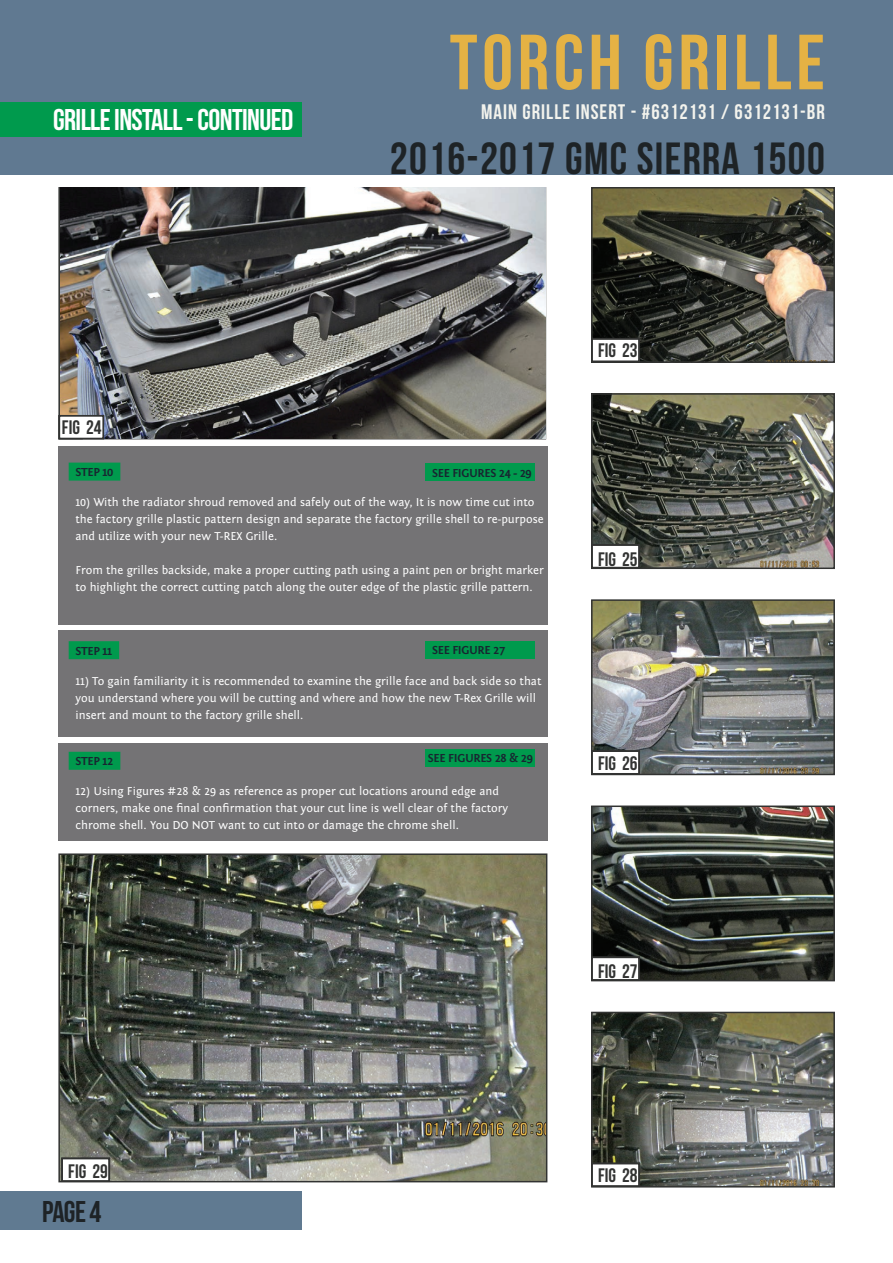
<style>
.page{position:relative;width:893px;height:1263px;background:#fff}
.page>*{position:absolute;margin:0;border:0;box-sizing:border-box;transform-origin:0 0}
.t1{font:78px "Bebas Neue";letter-spacing:.06em;color:#e5b244}
.t2{font:45px "Bebas Neue";letter-spacing:.03em;color:#1e2326}
.t3{font:30px "Bebas Neue";letter-spacing:-.02em;color:#fff}
.t4{font:30px "Bebas Neue";color:#1e2326}
.t5{font:21px "Bebas Neue";letter-spacing:.05em;color:#f3f3ed}
.t6{font:19.5px "Bebas Neue";color:#323332}
.t7{font:12px/17px "Fontin Sans";color:#fff}
.t8{font:700 12px "Fontin Sans";letter-spacing:-.02em;color:#182631}
</style>
<div class="page">
<div style="left:0;top:1191px;width:301px;height:39px;background:#607a91"></div>
<img style="left:61px;top:187px;width:484px;height:252px">
<div style="left:59px;top:416px;width:44px;height:23px;background:#fff"></div>
<div style="left:58px;top:415px;width:46px;height:24px;border:2px solid #323332"></div>
<img style="left:594px;top:808px;width:238px;height:170px">
<div style="left:591px;top:805px;width:244px;height:176px;border:2px solid #323332"></div>
<div style="left:591px;top:956px;width:49px;height:25px;background:#fff"></div>
<div style="left:591px;top:956px;width:49px;height:25px;border:2px solid #323332"></div>
<img style="left:594px;top:190px;width:238px;height:170px">
<div style="left:591px;top:187px;width:244px;height:176px;border:2px solid #323332"></div>
<div style="left:591px;top:338px;width:49px;height:24px;background:#fff"></div>
<div style="left:591px;top:338px;width:49px;height:24px;border:2px solid #323332"></div>
<img style="left:594px;top:1015px;width:238px;height:169px">
<div style="left:591px;top:1012px;width:244px;height:175px;border:2px solid #323332"></div>
<div style="left:591px;top:1163px;width:49px;height:24px;background:#fff"></div>
<div style="left:591px;top:1162px;width:49px;height:25px;border:2px solid #323332"></div>
<img style="left:594px;top:602px;width:238px;height:170px">
<div style="left:591px;top:599px;width:244px;height:176px;border:2px solid #323332"></div>
<div style="left:591px;top:750px;width:49px;height:25px;background:#fff"></div>
<div style="left:591px;top:750px;width:49px;height:25px;border:2px solid #323332"></div>
<img style="left:594px;top:396px;width:238px;height:170px">
<div style="left:591px;top:393px;width:244px;height:176px;border:2px solid #323332"></div>
<div style="left:591px;top:544px;width:49px;height:24px;background:#fff"></div>
<div style="left:591px;top:544px;width:49px;height:24px;border:2px solid #323332"></div>
<img style="left:61px;top:856px;width:483px;height:323px">
<div style="left:58px;top:853px;width:489px;height:329px;border:2px solid #323332"></div>
<div style="left:61px;top:1158px;width:49px;height:24px;background:#fff"></div>
<div style="left:61px;top:1157px;width:49px;height:25px;border:2px solid #323332"></div>
<div style="left:58px;top:446px;width:489px;height:179px;background:#747375"></div>
<div style="left:58px;top:630px;width:489px;height:106px;background:#747375"></div>
<div style="left:58px;top:743px;width:489px;height:98px;background:#747375"></div>
<div style="left:69px;top:463px;width:51px;height:18px;background:#009a4d"></div>
<div style="left:69px;top:641px;width:50px;height:18px;background:#009a4d"></div>
<div style="left:69px;top:752px;width:51px;height:18px;background:#009a4d"></div>
<div style="left:425px;top:463px;width:110px;height:18px;background:#009a4d"></div>
<div style="left:425px;top:748px;width:110px;height:18px;background:#009a4d"></div>
<div style="left:425px;top:641px;width:110px;height:18px;background:#009a4d"></div>
<div style="left:0;top:0;width:893px;height:174px;background:#607991"></div>
<div style="left:0;top:102px;width:302px;height:34px;background:#009a4d"></div>
<h3 class="t3" style="left:53px;top:103px;width:242px">GRILLE INSTALL - CONTINUED</h3>
<h3 class="t6" style="left:62px;top:416px;width:41px">FIG 24</h3>
<h1 class="t1" style="left:450px;top:20px;width:377px">TORCH GRILLE</h1>
<h3 class="t5" style="left:481px;top:100px;width:345px">MAIN GRILLE INSERT - #6312131 / 6312131-BR</h3>
<h2 class="t2" style="left:390px;top:134px;width:437px">2016-2017 GMC SIERRA 1500</h2>
<h3 class="t6" style="left:598px;top:340px;width:41px">FIG 23</h3>
<p class="t8" style="left:75px;top:466px;width:39px">STEP 10</p>
<p class="t7" style="left:75px;top:494px;width:470px">10) With the radiator shroud removed and safely out of the way, It is now time cut into the factory grille plastic pattern design and separate the factory grille shell to re-purpose and utilize with your new T-REX Grille.</p>
<p class="t7" style="left:75px;top:562px;width:470px">From the grilles backside, make a proper cutting path using a paint pen or bright marker to highlight the correct cutting patch along the outer edge of the plastic grille pattern.</p>
<p class="t8" style="left:432px;top:466px;width:101px">SEE FIGURES 24 - 29</p>
<p class="t8" style="left:432px;top:644px;width:75px">SEE FIGURE 27</p>
<p class="t8" style="left:75px;top:644px;width:38px">STEP 11</p>
<p class="t7" style="left:75px;top:672px;width:467px">11) To gain familiarity it is recommended to examine the grille face and back side so that you understand where you will be cutting and where and how the new T-Rex Grille will insert and mount to the factory grille shell.</p>
<p class="t8" style="left:75px;top:755px;width:39px">STEP 12</p>
<p class="t7" style="left:75px;top:783px;width:434px">12) Using Figures #28 &amp; 29 as reference as proper cut locations around edge and corners, make one final confirmation that your cut line is well clear of the factory chrome shell. You DO NOT want to cut into or damage the chrome shell.</p>
<p class="t8" style="left:428px;top:751px;width:107px">SEE FIGURES 28 &amp; 29</p>
<h3 class="t6" style="left:598px;top:548px;width:41px">FIG 25</h3>
<h3 class="t6" style="left:598px;top:752px;width:41px">FIG 26</h3>
<h3 class="t6" style="left:598px;top:961px;width:41px">FIG 27</h3>
<h3 class="t6" style="left:68px;top:1160px;width:41px">FIG 29</h3>
<h3 class="t4" style="left:42px;top:1195px;width:61px">PAGE 4</h3>
<h3 class="t6" style="left:598px;top:1165px;width:41px">FIG 28</h3>
</div>
